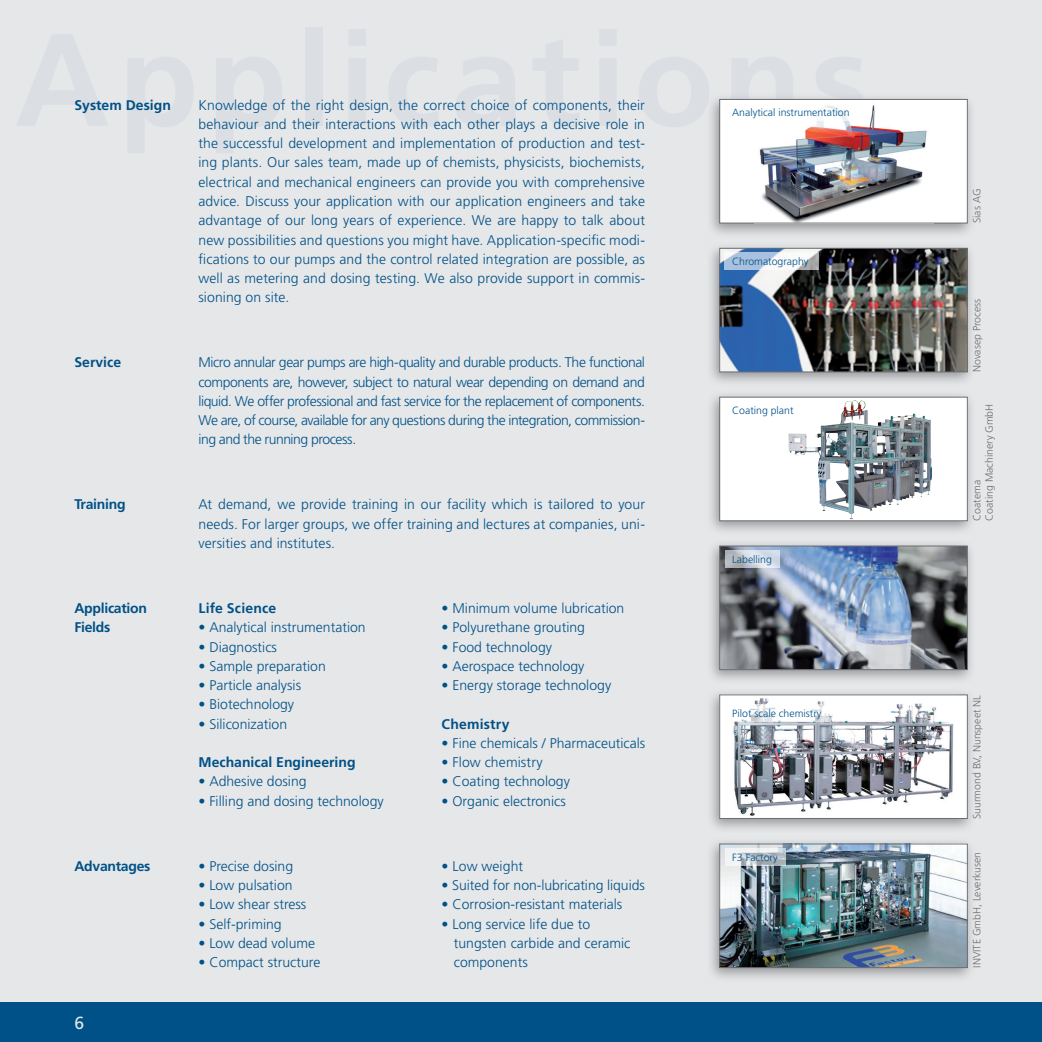
<style>
.page{position:relative;width:1042px;height:1042px;background:#e6e7e9}
.page>*{position:absolute;margin:0;border:0;box-sizing:border-box;transform-origin:0 0}
.t1{font:700 131.25px "Frutiger LT Std";letter-spacing:.06em;color:#005187}
.t2{font:17.5px "Frutiger LT Std";color:#e6e7e9}
.t3{font:300 14px/19.2px "Frutiger LT Std";color:#005187;text-align:justify}
.t4{font:700 14px "Frutiger LT Std";color:#005187}
.t5{font:700 14px/19.2px "Frutiger LT Std";letter-spacing:-.02em;color:#005187}
.t6{font:300 10.5px/12.2px "Frutiger LT Std";color:#6c6d70}
.t7{font:300 10.5px "Frutiger LT Std";color:#005187}
</style>
<div class="page">
<div style="left:0;top:1002px;width:1042px;height:40px;background:#005187"></div>
<div style="left:706px;top:242px;width:269px;height:145px;background:#6c6d70;opacity:.65"></div>
<img style="left:721px;top:250px;width:244px;height:120px">
<div style="left:719px;top:248px;width:248px;height:124px;border:1px solid #6c6d70"></div>
<div style="left:706px;top:93px;width:269px;height:145px;background:#6c6d70;opacity:.65"></div>
<div style="left:720px;top:99px;width:247px;height:124px;background:#fff"></div>
<img style="left:759px;top:105px;width:168px;height:116px">
<div style="left:719px;top:99px;width:248px;height:124px;border:1px solid #6c6d70"></div>
<svg style="left:725px;top:252px;width:94px;height:18px"></svg>
<div style="left:725px;top:103px;width:144px;height:18px;background:#fff"></div>
<div style="left:706px;top:688px;width:269px;height:145px;background:#6c6d70;opacity:.65"></div>
<div style="left:720px;top:695px;width:247px;height:123px;background:#fff"></div>
<img style="left:733px;top:698px;width:221px;height:118px">
<div style="left:719px;top:694px;width:248px;height:125px;border:1px solid #6c6d70"></div>
<svg style="left:733px;top:704px;width:96px;height:17px"></svg>
<div style="left:706px;top:391px;width:269px;height:145px;background:#6c6d70;opacity:.65"></div>
<svg style="left:721px;top:399px;width:244px;height:120px;fill:#fff"></svg>
<img style="left:788px;top:400px;width:66px;height:111px">
<div style="left:719px;top:397px;width:248px;height:124px;border:1px solid #6c6d70"></div>
<div style="left:706px;top:539px;width:269px;height:145px;background:#6c6d70;opacity:.65"></div>
<img style="left:721px;top:548px;width:244px;height:120px">
<div style="left:719px;top:546px;width:248px;height:124px;border:1px solid #6c6d70"></div>
<div style="left:725px;top:401px;width:81px;height:18px;background:#fff"></div>
<svg style="left:725px;top:550px;width:54px;height:18px"></svg>
<div style="left:706px;top:837px;width:269px;height:145px;background:#6c6d70;opacity:.65"></div>
<img style="left:721px;top:846px;width:244px;height:120px">
<div style="left:719px;top:844px;width:248px;height:124px;border:1px solid #6c6d70"></div>
<svg style="left:725px;top:848px;width:60px;height:18px"></svg>
<h1 class="t1" style="left:15px;top:3px;width:856px">Applications</h1>
<p class="t3" style="left:198px;top:95px;width:448px">Knowledge of the right design, the correct choice of components, their behaviour and their interactions with each other plays a decisive role in the successful development and implementation of production and test&shy;ing plants. Our sales team, made up of chemists, physicists, biochemists, electrical and mechanical engineers can provide you with comprehensive advice. Discuss your application with our application engineers and take advantage of our long years of experience. We are happy to talk about new possibilities and questions you might have. Application-specific modi&shy;fications to our pumps and the control related integration are possible, as well as metering and dosing testing. We also provide support in commis&shy;sioning on site.</p>
<p class="t4" style="left:74px;top:97px;width:98px">System Design</p>
<p class="t7" style="left:732px;top:106px;width:119px">Analytical instrumentation</p>
<p class="t7" style="left:732px;top:255px;width:78px">Chromatography</p>
<p class="t4" style="left:74px;top:354px;width:48px">Service</p>
<p class="t3" style="left:198px;top:353px;width:448px">Micro annular gear pumps are high-quality and durable products. The functional components are, however, subject to natural wear depending on demand and liquid. We offer professional and fast service for the replacement of components.<br>We are, of course, available for any questions during the integration, commission&shy;ing and the running process.</p>
<p class="t7" style="left:732px;top:404px;width:63px">Coating plant</p>
<p class="t5" style="left:74px;top:495px;width:53px">Training</p>
<p class="t3" style="left:198px;top:495px;width:448px">At demand, we provide training in our facility which is tailored to your needs. For larger groups, we offer training and lectures at companies, uni&shy;versities and institutes.</p>
<p class="t7" style="left:732px;top:553px;width:41px">Labelling</p>
<p class="t5" style="left:74px;top:599px;width:74px">Application<br>Fields</p>
<p class="t4" style="left:198px;top:600px;width:79px">Life Science</p>
<p class="t3" style="left:198px;top:618px;width:169px">• Analytical instrumentation</p>
<p class="t3" style="left:198px;top:637px;width:80px">• Diagnostics</p>
<p class="t3" style="left:198px;top:656px;width:129px">• Sample preparation</p>
<p class="t3" style="left:198px;top:676px;width:104px">• Particle analysis</p>
<p class="t3" style="left:198px;top:695px;width:97px">• Biotechnology</p>
<p class="t3" style="left:198px;top:714px;width:90px">• Siliconization</p>
<p class="t4" style="left:198px;top:754px;width:159px">Mechanical Engineering</p>
<p class="t3" style="left:198px;top:772px;width:110px">• Adhesive dosing</p>
<p class="t3" style="left:198px;top:791px;width:187px">• Filling and dosing technology</p>
<p class="t3" style="left:441px;top:599px;width:184px">• Minimum volume lubrication</p>
<p class="t3" style="left:441px;top:618px;width:145px">• Polyurethane grouting</p>
<p class="t3" style="left:441px;top:637px;width:112px">• Food technology</p>
<p class="t3" style="left:441px;top:656px;width:144px">• Aerospace technology</p>
<p class="t3" style="left:441px;top:676px;width:171px">• Energy storage technology</p>
<p class="t4" style="left:441px;top:715px;width:70px">Chemistry</p>
<p class="t3" style="left:441px;top:733px;width:205px">• Fine chemicals / Pharmaceuticals</p>
<p class="t3" style="left:441px;top:753px;width:103px">• Flow chemistry</p>
<p class="t3" style="left:441px;top:772px;width:130px">• Coating technology</p>
<p class="t3" style="left:441px;top:791px;width:126px">• Organic electronics</p>
<p class="t7" style="left:732px;top:707px;width:91px">Pilot scale chemistry</p>
<p class="t6" style="left:971px;top:223px;width:36px;rotate:-90deg">Sias AG</p>
<p class="t6" style="left:971px;top:372px;width:75px;rotate:-90deg">Novasep Process</p>
<p class="t6" style="left:971px;top:521px;width:119px;rotate:-90deg">Coatema<br>Coating Machinery GmbH</p>
<p class="t6" style="left:971px;top:819px;width:125px;rotate:-90deg">Suurmond B.V., Nunspeet NL</p>
<p class="t5" style="left:74px;top:856px;width:78px">Advantages</p>
<p class="t2" style="left:74px;top:1012px;width:11px">6</p>
<p class="t3" style="left:198px;top:856px;width:96px">• Precise dosing</p>
<p class="t3" style="left:198px;top:876px;width:96px">• Low pulsation</p>
<p class="t3" style="left:198px;top:895px;width:109px">• Low shear stress</p>
<p class="t3" style="left:198px;top:914px;width:85px">• Self-priming</p>
<p class="t3" style="left:198px;top:933px;width:118px">• Low dead volume</p>
<p class="t3" style="left:198px;top:953px;width:123px">• Compact structure</p>
<p class="t3" style="left:441px;top:856px;width:83px">• Low weight</p>
<p class="t3" style="left:441px;top:876px;width:205px">• Suited for non-lubricating liquids</p>
<p class="t3" style="left:441px;top:895px;width:182px">• Corrosion-resistant materials</p>
<p class="t3" style="left:454px;top:914px;width:178px;text-align:left;text-indent:-12px">• Long service life due to tungsten carbide and ceramic components</p>
<p class="t7" style="left:732px;top:851px;width:47px">F3 Factory</p>
<p class="t6" style="left:971px;top:968px;width:118px;rotate:-90deg">INVITE GmbH, Leverkusen</p>
</div>
